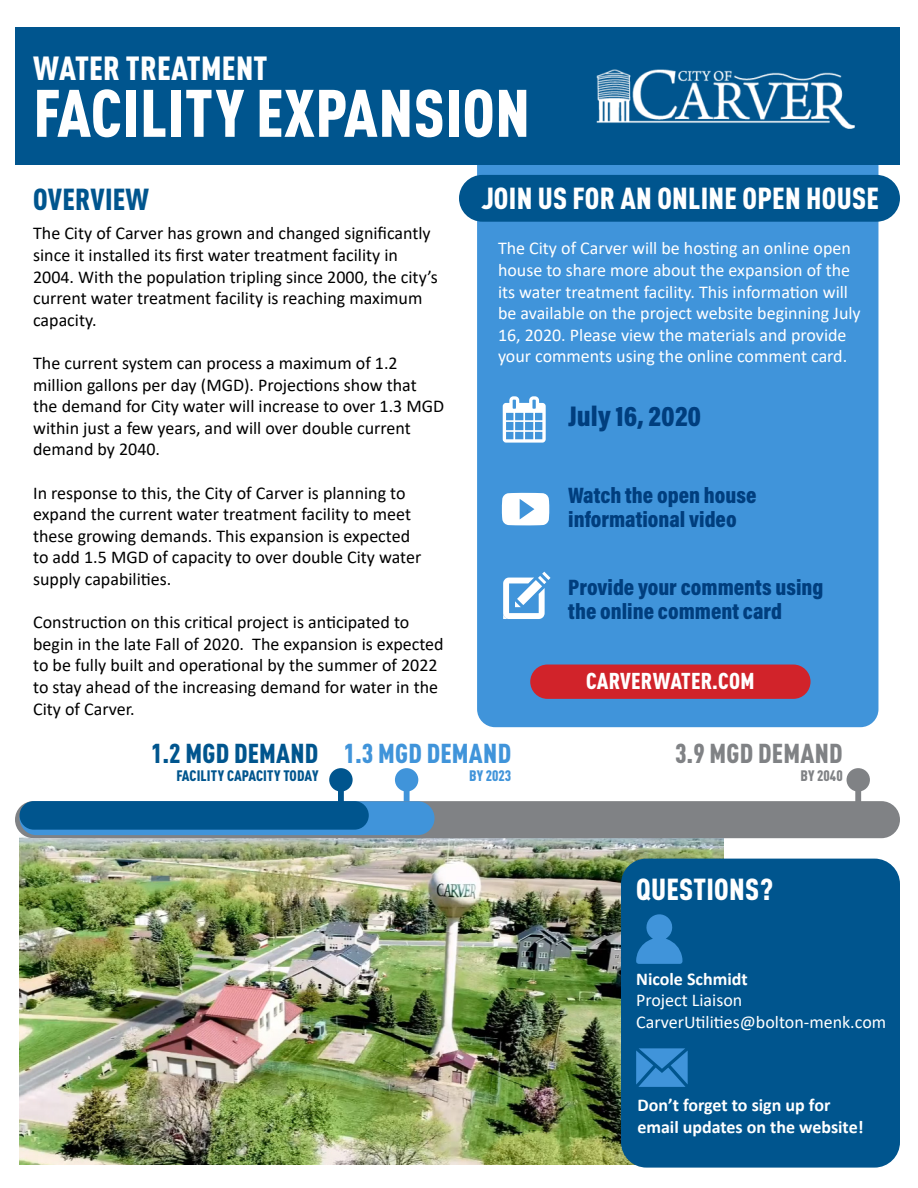
<style>
.page{position:relative;width:918px;height:1188px;background:#fff}
.page>*{position:absolute;margin:0;border:0;box-sizing:border-box;transform-origin:0 0}
.t1{font:900 condensed 66px "DINOT";letter-spacing:.01em;color:#fff}
.t2{font:900 condensed 33px "DINOT";letter-spacing:.01em;color:#fff}
.t3{font:900 condensed 30px "DINOT";letter-spacing:.01em;color:#fff}
.t4{font:900 condensed 30px "DINOT";letter-spacing:.01em;color:#00558e}
.t5{font:900 28.8px "Acumin Pro Cond";color:#003e7e}
.t6{font:900 condensed 27px "DINOT";letter-spacing:.01em;color:#00558e}
.t7{font:900 condensed 27px "DINOT";letter-spacing:.01em;color:#4094da}
.t8{font:900 condensed 27px "DINOT";letter-spacing:.01em;color:#808285}
.t9{font:900 condensed 22.65px "DINOT";letter-spacing:.01em;color:#fff}
.t10{font:900 22.5px/23.9px "Acumin Pro Cond";color:#003e7e}
.t11{font:18px/21.6px "Calibri";color:#000}
.t12{font:18px/21.6px "Calibri";color:#fff}
.t13{font:700 18px/21.6px "Calibri";color:#fff}
.t14{font:900 condensed 15px "DINOT";letter-spacing:.01em;color:#00558e}
.t15{font:900 condensed 15px "DINOT";color:#4094da}
.t16{font:900 condensed 15px "DINOT";color:#808285}
</style>
<div class="page">
<img style="left:20px;top:835px;width:704px;height:330px">
<div style="left:404px;top:780px;width:6px;height:30px;background:#4094da"></div>
<div style="left:395px;top:768px;width:23px;height:24px;background:#4094da;border-radius:50%"></div>
<div style="left:477px;top:121px;width:401px;height:606px;background:#4094da;border-radius:18px"></div>
<div style="left:15px;top:801px;width:885px;height:37px;background:#808285;border-radius:19px"></div>
<div style="left:20px;top:801px;width:415px;height:34px;background:#4094da;border-radius:17px"></div>
<div style="left:20px;top:801px;width:349px;height:29px;background:#00558e;border-radius:14px"></div>
<div style="left:621px;top:859px;width:279px;height:309px;background:#00558e;border-radius:26px"></div>
<div style="left:459px;top:175px;width:441px;height:47px;background:#00558e;border-radius:23px"></div>
<div style="left:15px;top:27px;width:885px;height:137px;background:#00558e"></div>
<div style="left:530px;top:665px;width:281px;height:34px;background:#d1232a;border-radius:17px"></div>
<div style="left:338px;top:780px;width:6px;height:30px;background:#00558e"></div>
<div style="left:329px;top:768px;width:24px;height:24px;background:#00558e;border-radius:50%"></div>
<div style="left:855px;top:780px;width:6px;height:30px;background:#808285"></div>
<div style="left:847px;top:768px;width:23px;height:24px;background:#808285;border-radius:50%"></div>
<img style="left:596px;top:69px;width:259px;height:60px">
<svg style="left:503px;top:396px;width:43px;height:47px"></svg>
<svg style="left:542px;top:572px;width:9px;height:8px"></svg>
<svg style="left:538px;top:576px;width:8px;height:8px"></svg>
<svg style="left:503px;top:578px;width:42px;height:41px"></svg>
<svg style="left:502px;top:493px;width:47px;height:33px;background:#e1eef9"></svg>
<svg style="left:636px;top:1048px;width:52px;height:39px"></svg>
<svg style="left:636px;top:914px;width:47px;height:50px"></svg>
<p class="t2" style="left:33px;top:48px;width:236px">WATER TREATMENT</p>
<p class="t1" style="left:33px;top:72px;width:498px">FACILITY EXPANSION</p>
<p class="t4" style="left:33px;top:181px;width:117px">OVERVIEW</p>
<p class="t11" style="left:33px;top:222px;width:406px">The City of Carver has grown and changed significantly since it installed its first water treatment facility in 2004. With the population tripling since 2000, the city’s current water treatment facility is reaching maximum capacity.</p>
<p class="t11" style="left:33px;top:352px;width:413px">The current system can process a maximum of 1.2 million gallons per day (MGD). Projections show that the demand for City water will increase to over 1.3 MGD within just a few years, and will over double current demand by 2040.</p>
<p class="t11" style="left:33px;top:481px;width:390px">In response to this, the City of Carver is planning to expand the current water treatment facility to meet these growing demands. This expansion is expected to add 1.5 MGD of capacity to over double City water supply capabilities.</p>
<p class="t11" style="left:33px;top:611px;width:412px">Construction on this critical project is anticipated to begin in the late Fall of 2020. The expansion is expected to be fully built and operational by the summer of 2022 to stay ahead of the increasing demand for water in the City of Carver.</p>
<p class="t3" style="left:482px;top:180px;width:399px">JOIN US FOR AN ONLINE OPEN HOUSE</p>
<p class="t12" style="left:498px;top:237px;width:364px">The City of Carver will be hosting an online open house to share more about the expansion of the its water treatment facility. This information will be available on the project website beginning July 16, 2020. Please view the materials and provide your comments using the online comment card.</p>
<p class="t5" style="left:568px;top:397px;width:134px">July 16, 2020</p>
<p class="t10" style="left:568px;top:483px;width:190px">Watch the open house informational video</p>
<p class="t10" style="left:568px;top:575px;width:257px">Provide your comments using the online comment card</p>
<p class="t9" style="left:586px;top:667px;width:170px">CARVERWATER.COM</p>
<p class="t6" style="left:151px;top:736px;width:169px">1.2 MGD DEMAND</p>
<p class="t14" style="left:176px;top:766px;width:144px">FACILITY CAPACITY TODAY</p>
<p class="t7" style="left:344px;top:736px;width:169px">1.3 MGD DEMAND</p>
<p class="t15" style="left:469px;top:766px;width:44px">BY 2023</p>
<p class="t8" style="left:675px;top:736px;width:169px">3.9 MGD DEMAND</p>
<p class="t16" style="left:801px;top:766px;width:44px">BY 2040</p>
<p class="t3" style="left:636px;top:871px;width:138px">QUESTIONS?</p>
<p class="t13" style="left:636px;top:968px;width:113px">Nicole Schmidt</p>
<p class="t12" style="left:636px;top:989px;width:108px">Project Liaison</p>
<p class="t12" style="left:636px;top:1011px;width:252px">CarverUtilities@bolton-menk.com</p>
<p class="t13" style="left:637px;top:1094px;width:228px">Don’t forget to sign up for email updates on the website!</p>
</div>
